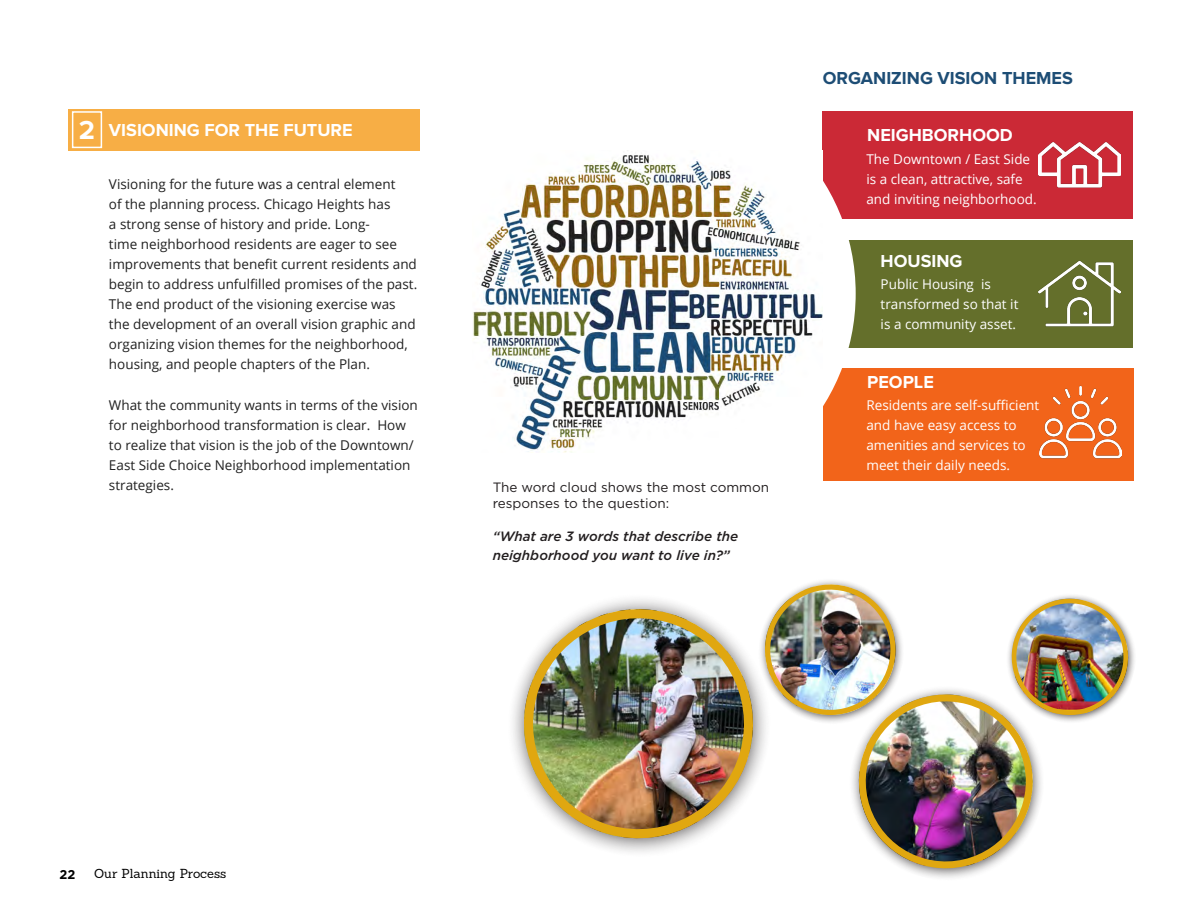
<style>
.page{position:relative;width:1188px;height:918px;background:#fff}
.page>*{position:absolute;margin:0;border:0;box-sizing:border-box;transform-origin:0 0}
.Sub-Section_Heading{font:700 27px "Proxima Nova";color:#fff}
.Sub-Section_Heading-2{font:700 18px "Proxima Nova";color:#fff}
.Sub-Section_Heading-3{font:700 18px "Proxima Nova";color:#1d4d75}
.Body_Text_Typical{font:13.5px/20.1px "Open Sans";color:#212121}
.Body_Text_Typical-2{font:13.5px/20.1px "Open Sans";color:#fff}
.t1{font:italic 500 13.5px/19.6px "Gotham";color:#231f20}
.t2{font:13.5px/16.2px "Gotham";color:#231f20}
.Footer_Odd{font:12.75px "Sanchez";color:#000}
.t3{font:700 12.75px "Gotham";color:#000}
</style>
<div class="page">
<div style="left:823px;top:111px;width:310px;height:108px;background:#cb2936"></div>
<div style="left:824px;top:368px;width:310px;height:113px;background:#f2641a"></div>
<div style="left:823px;top:240px;width:310px;height:108px;background:#646f2b"></div>
<img style="left:1039px;top:142px;width:82px;height:46px">
<img style="left:1039px;top:385px;width:83px;height:74px">
<img style="left:1039px;top:260px;width:82px;height:67px">
<div style="left:68px;top:109px;width:351px;height:42px;background:#f7ae45"></div>
<div style="left:72px;top:111px;width:30px;height:37px;border:2px solid #fff"></div>
<div style="left:434px;top:83px;width:422px;height:421px;background:#fff;border-radius:50%"></div>
<img style="left:473px;top:155px;width:350px;height:297px">
<img style="left:513px;top:602px;width:227px;height:250px">
<img style="left:740px;top:581px;width:395px;height:297px">
<p class="Sub-Section_Heading" style="left:79px;top:114px;width:18px">2</p>
<p class="Sub-Section_Heading-2" style="left:109px;top:120px;width:245px">VISIONING FOR THE FUTURE</p>
<p class="Body_Text_Typical" style="left:109px;top:173px;width:310px">Visioning for the future was a central element<br>of the planning process. Chicago Heights has<br>a strong sense of history and pride. Long-<br>time neighborhood residents are eager to see improvements that benefit current residents and begin to address unfulfilled promises of the past.<br>The end product of the visioning exercise was the development of an overall vision graphic and organizing vision themes for the neighborhood, housing, and people chapters of the Plan.</p>
<p class="Body_Text_Typical" style="left:109px;top:394px;width:310px">What the community wants in terms of the vision for neighborhood transformation is clear. How to realize that vision is the job of the Downtown/ East Side Choice Neighborhood implementation strategies.</p>
<p class="t2" style="left:493px;top:479px;width:278px">The word cloud shows the most common responses to the question:</p>
<p class="t1" style="left:493px;top:526px;width:247px">“What are 3 words that describe the neighborhood you want to live in?”</p>
<p class="Sub-Section_Heading-3" style="left:823px;top:68px;width:252px">ORGANIZING VISION THEMES</p>
<p class="Sub-Section_Heading-2" style="left:867px;top:124px;width:147px">NEIGHBORHOOD</p>
<p class="Body_Text_Typical-2" style="left:866px;top:148px;width:172px">The Downtown / East Side is a clean, attractive, safe and inviting neighborhood.</p>
<p class="Sub-Section_Heading-2" style="left:881px;top:250px;width:83px">HOUSING</p>
<p class="Body_Text_Typical-2" style="left:881px;top:273px;width:139px">Public Housing is transformed so that it is a community asset.</p>
<p class="Sub-Section_Heading-2" style="left:867px;top:371px;width:68px">PEOPLE</p>
<p class="Body_Text_Typical-2" style="left:866px;top:394px;width:174px">Residents are self-sufficient and have easy access to amenities and services to meet their daily needs.</p>
<p class="t3" style="left:60px;top:866px;width:17px">22</p>
<p class="Footer_Odd" style="left:94px;top:865px;width:134px">Our Planning Process</p>
</div>
